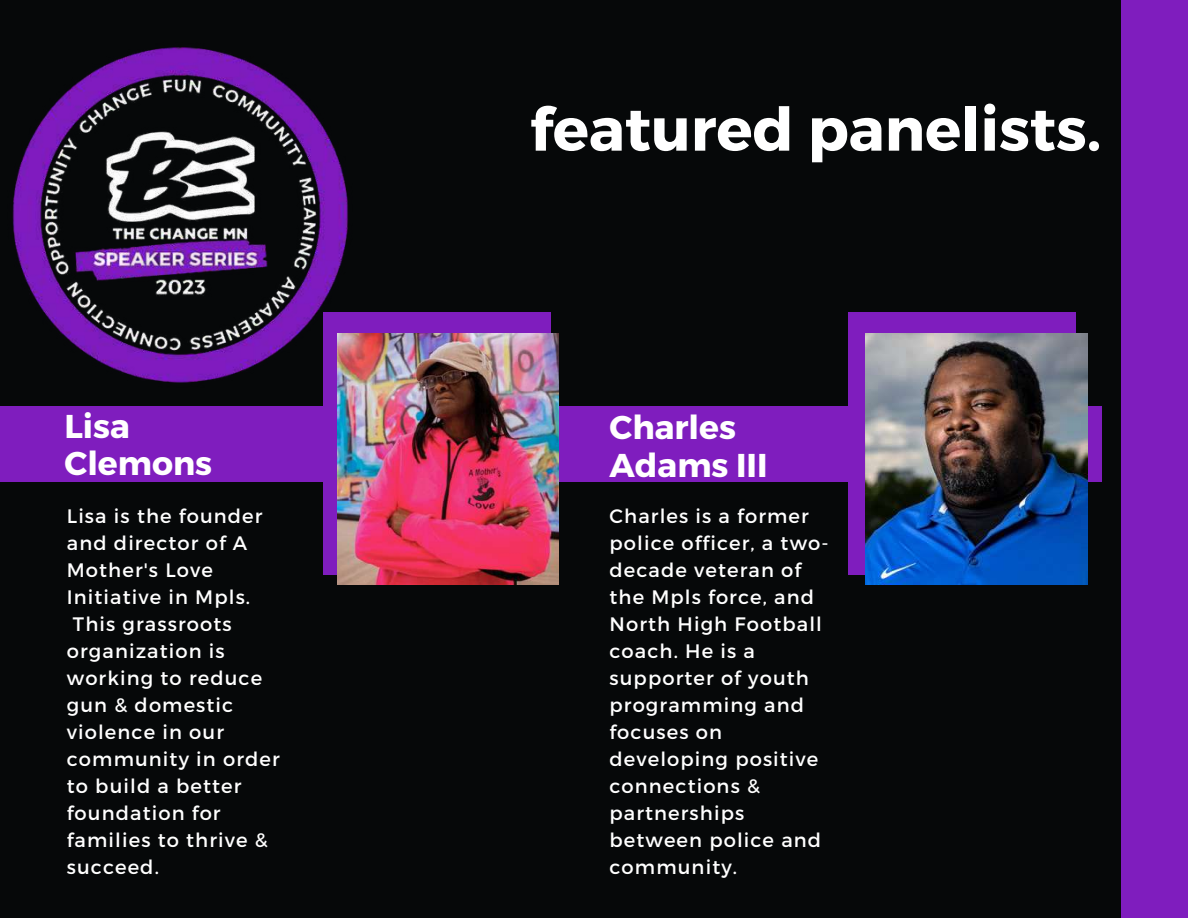
<style>
.page{position:relative;width:1188px;height:918px;background:#060809}
.page>*{position:absolute;margin:0;border:0;box-sizing:border-box;transform-origin:0 0}
.t1{font:700 60px "Montserrat";color:#fff}
.t2{font:700 33px/37.2px "Montserrat";color:#fff}
.t3{font:19.5px/27px "Montserrat";letter-spacing:.055em;color:#fff}
</style>
<div class="page">
<div style="left:0;top:407px;width:1101px;height:75px;background:#7f1dbe"></div>
<div style="left:1121px;top:0;width:67px;height:918px;background:#7f1dbe"></div>
<div style="left:323px;top:312px;width:228px;height:262px;background:#7f1dbe"></div>
<img style="left:337px;top:334px;width:222px;height:251px">
<div style="left:848px;top:312px;width:228px;height:262px;background:#7f1dbe"></div>
<img style="left:865px;top:334px;width:222px;height:251px">
<img style="left:12px;top:47px;width:340px;height:341px">
<h2 class="t2" style="left:65px;top:406px;width:149px">Lisa<br>Clemons</h2>
<p class="t3" style="left:67px;top:501px;width:197px">Lisa is the founder</p>
<p class="t3" style="left:67px;top:528px;width:182px">and director of A</p>
<p class="t3" style="left:67px;top:555px;width:148px">Mother's Love</p>
<p class="t3" style="left:67px;top:582px;width:185px">Initiative in Mpls.</p>
<p class="t3" style="left:73px;top:609px;width:160px">This grassroots</p>
<p class="t3" style="left:67px;top:636px;width:159px">organization is</p>
<p class="t3" style="left:67px;top:663px;width:197px">working to reduce</p>
<p class="t3" style="left:67px;top:690px;width:168px">gun &amp; domestic</p>
<p class="t3" style="left:67px;top:717px;width:159px">violence in our</p>
<p class="t3" style="left:67px;top:744px;width:215px">community in order</p>
<p class="t3" style="left:67px;top:771px;width:176px">to build a better</p>
<p class="t3" style="left:67px;top:798px;width:155px">foundation for</p>
<p class="t3" style="left:67px;top:825px;width:203px">families to thrive &amp;</p>
<p class="t3" style="left:67px;top:852px;width:94px">succeed.</p>
<h1 class="t1" style="left:530px;top:90px;width:573px">featured panelists.</h1>
<h2 class="t2" style="left:610px;top:407px;width:160px;line-height:37.8px">Charles<br>Adams III</h2>
<p class="t3" style="left:610px;top:501px;width:221px">Charles is a former police officer, a two&shy;decade veteran of the Mpls force, and<br>North High Football coach. He is a supporter of youth programming and focuses on developing positive connections &amp; partnerships between police and community.</p>
</div>
